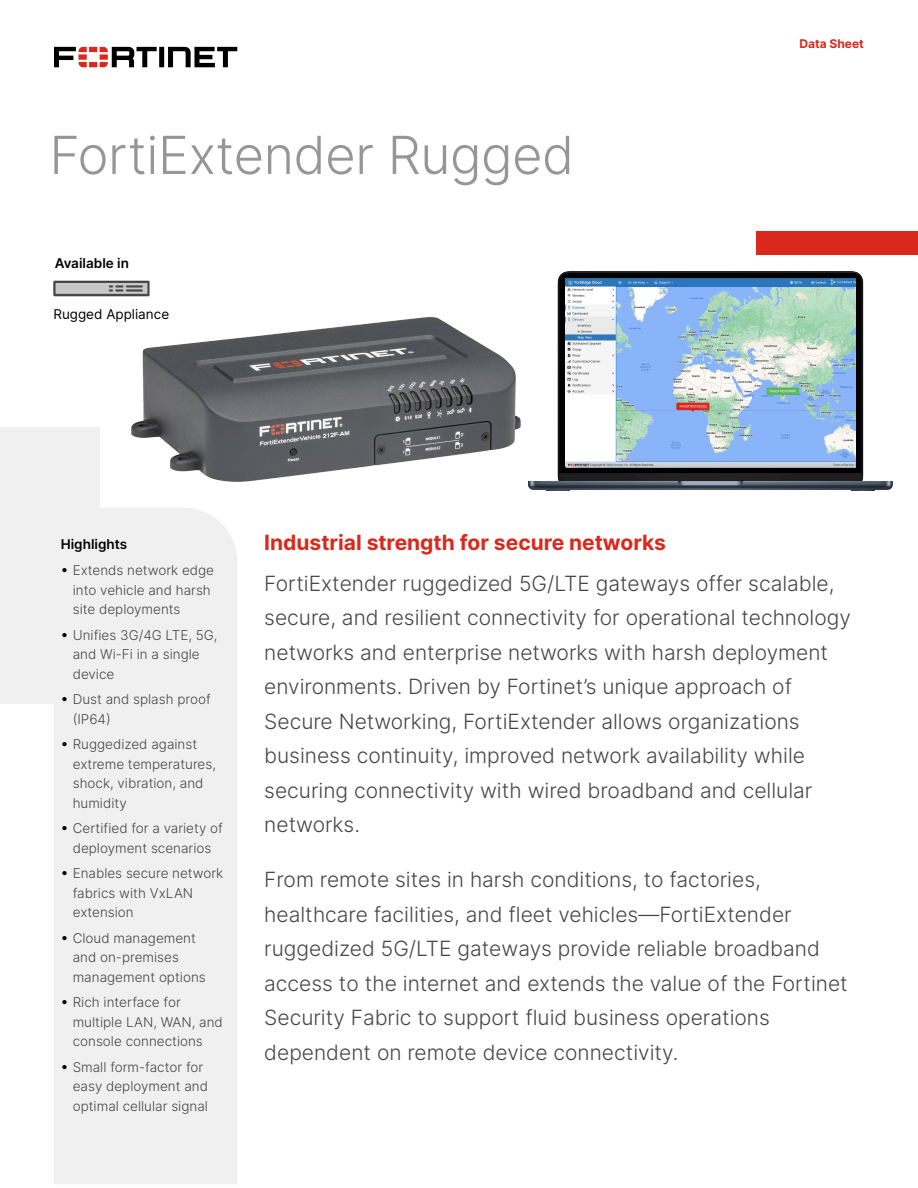
<style>
.page{position:relative;width:918px;height:1188px;background:#fff}
.page>*{position:absolute;margin:0;border:0;box-sizing:border-box;transform-origin:0 0}
.Cover_H1{font:300 52.5px "Inter";letter-spacing:-.01em;color:#969696}
.Text_Intro_14{font:300 21px/34.5px "Inter";color:#464646}
.t1{font:700 21px "Inter";color:#da291c}
.t2{font:300 13.5px/19.5px "Inter";color:#464646}
.t3{font:600 13.5px "Inter";color:#000}
.t4{font:13.5px "Inter";color:#000}
.Document_Type{font:700 12px "Inter";color:#da291c}
.s1{font-weight:400;color:#000}
</style>
<div class="page">
<div style="left:0;top:427px;width:100px;height:277px;background:#f0f0f0"></div>
<div style="left:54px;top:508px;width:183px;height:676px;background:#f0f0f0"></div>
<svg style="left:54px;top:47px;width:183px;height:20px"></svg>
<div style="left:756px;top:231px;width:162px;height:24px;background:#da291c"></div>
<img style="left:131px;top:317px;width:390px;height:165px">
<img style="left:528px;top:272px;width:364px;height:219px">
<img style="left:565px;top:279px;width:290px;height:188px">
<img style="left:53px;top:280px;width:97px;height:17px">
<p class="Cover_H1" style="left:49px;top:118px;width:526px">FortiExtender Rugged</p>
<h2 class="t3" style="left:55px;top:253px;width:76px">Available in</h2>
<h2 class="t4" style="left:53px;top:305px;width:117px">Rugged Appliance</h2>
<p class="Document_Type" style="left:800px;top:35px;width:66px">Data Sheet</p>
<h2 class="t3" style="left:61px;top:534px;width:68px">Highlights</h2>
<p class="t2" style="left:73px;top:560px;width:143px;text-indent:-12px"><span class="s1">•</span> Extends network edge into vehicle and harsh site deployments</p>
<p class="t2" style="left:73px;top:625px;width:146px;text-indent:-12px"><span class="s1">•</span> Unifies 3G/4G LTE, 5G, and Wi-Fi in a single device</p>
<p class="t2" style="left:73px;top:689px;width:140px;text-indent:-12px"><span class="s1">•</span> Dust and splash proof (IP64)</p>
<p class="t2" style="left:73px;top:734px;width:145px;text-indent:-12px"><span class="s1">•</span> Ruggedized against extreme temperatures, shock, vibration, and humidity</p>
<p class="t2" style="left:61px;top:818px;width:164px;text-align:center"><span class="s1">•</span> Certified for a variety of deployment scenarios</p>
<p class="t2" style="left:73px;top:863px;width:152px;text-indent:-12px"><span class="s1">•</span> Enables secure network fabrics with VxLAN extension</p>
<p class="t2" style="left:73px;top:928px;width:135px;text-indent:-12px"><span class="s1">•</span> Cloud management and on-premises management options</p>
<p class="t2" style="left:73px;top:992px;width:152px;text-indent:-12px"><span class="s1">•</span> Rich interface for multiple LAN, WAN, and console connections</p>
<p class="t2" style="left:73px;top:1057px;width:137px;text-indent:-12px"><span class="s1">•</span> Small form-factor for easy deployment and optimal cellular signal</p>
<h1 class="t1" style="left:264px;top:527px;width:403px">Industrial strength for secure networks</h1>
<p class="Text_Intro_14" style="left:264px;top:566px;width:588px">FortiExtender ruggedized 5G/LTE gateways offer scalable, secure, and resilient connectivity for operational technology networks and enterprise networks with harsh deployment environments. Driven by Fortinet’s unique approach of Secure Networking, FortiExtender allows organizations business continuity, improved network availability while securing connectivity with wired broadband and cellular networks.</p>
<p class="Text_Intro_14" style="left:264px;top:862px;width:585px">From remote sites in harsh conditions, to factories, healthcare facilities, and fleet vehicles—FortiExtender ruggedized 5G/LTE gateways provide reliable broadband access to the internet and extends the value of the Fortinet Security Fabric to support fluid business operations dependent on remote device connectivity.</p>
</div>
